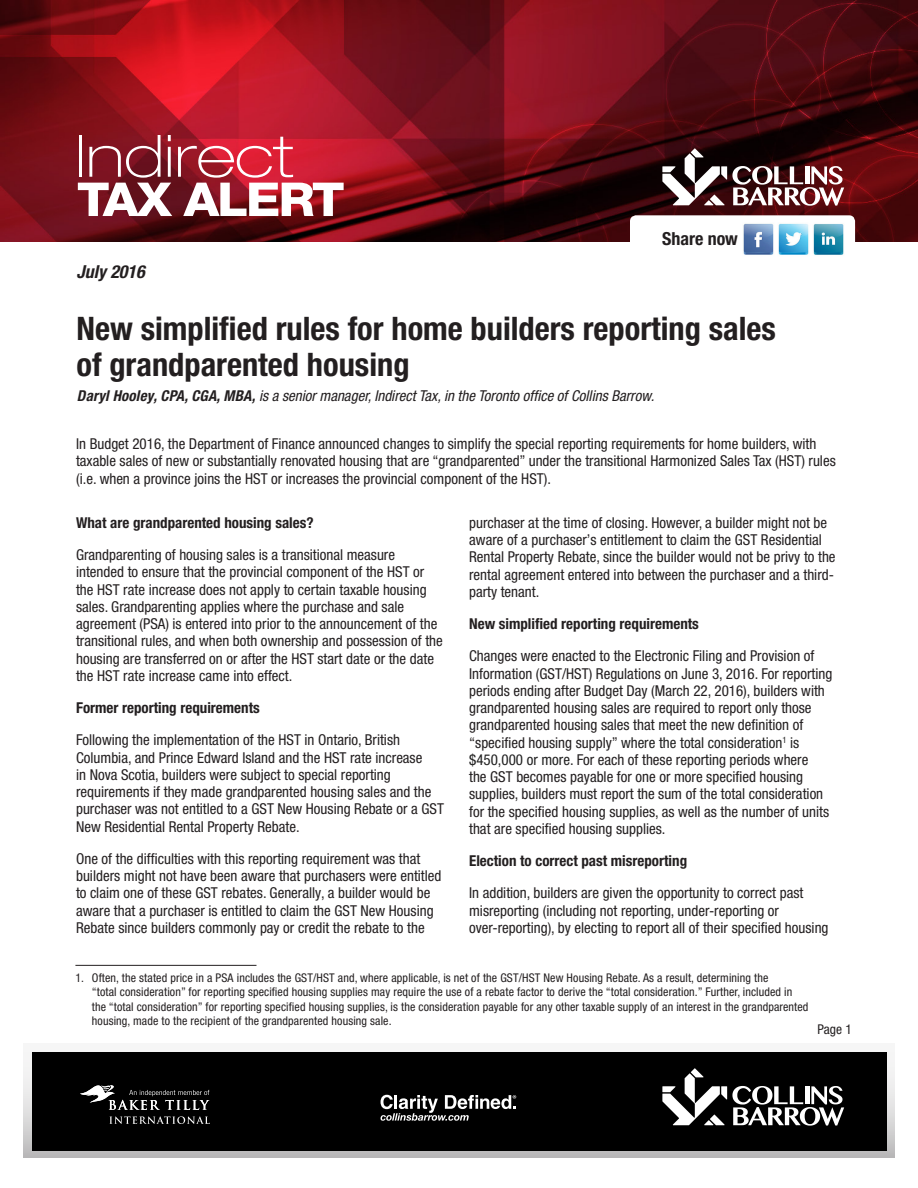
<style>
.page{position:relative;width:918px;height:1188px;background:#fff}
.page>*{position:absolute;margin:0;border:0;box-sizing:border-box;transform-origin:0 0}
.t1{font:100 expanded 58.5px "Helvetica Neue LT Pro";color:#fff;scale:1.08 1}
.t2{font:800 46.8px "Helvetica Neue LT Pro";letter-spacing:-.04em;color:#fff;scale:1.08 1}
.t3{font:700 condensed 32.4px/36px "Helvetica Neue LT Pro";color:#231f20}
.t4{font:italic 700 condensed 18px "Helvetica Neue LT Pro";color:#231f20}
.t5{font:700 condensed 18px "Helvetica Neue LT Std";color:#231f20}
.List_Paragraph{font:condensed 15px/17.2px "Helvetica Neue LT Pro";color:#231f20}
.List_Paragraph-2{font:700 condensed 15px "Helvetica Neue LT Pro";color:#231f20}
.List_Paragraph-3{font:italic condensed 15px "Helvetica Neue LT Pro";color:#231f20}
.t6{font:condensed 13.5px "Helvetica Neue LT Pro";color:#231f20}
.t7{font:condensed 12px/14.4px "Helvetica Neue LT Pro";letter-spacing:.01em;color:#231f20}
.s1{font-weight:700}
.s2{color:#212121}
</style>
<div class="page">
<img style="left:0;top:0;width:918px;height:241px">
<div style="left:630px;top:215px;width:225px;height:43px;background:#fff;border-radius:6px"></div>
<img style="left:743px;top:223px;width:31px;height:32px">
<img style="left:778px;top:223px;width:31px;height:32px">
<svg style="left:662px;top:148px;width:182px;height:58px"></svg>
<img style="left:813px;top:223px;width:31px;height:32px">
<div style="left:23px;top:1043px;width:872px;height:114px;background:linear-gradient(to bottom,#fff,#c3c2c3)"></div>
<div style="left:32px;top:1052px;width:854px;height:99px;background:#000"></div>
<hr style="left:75px;top:965px;width:181px;height:1px;background:#231f20">
<svg style="left:662px;top:1068px;width:182px;height:58px"></svg>
<svg style="left:109px;top:1116px;width:101px;height:8px"></svg>
<svg style="left:80px;top:1085px;width:129px;height:25px"></svg>
<svg style="left:381px;top:1095px;width:135px;height:26px"></svg>
<h1 class="t1" style="left:75px;top:120px;width:203px">Indirect</h1>
<h2 class="t2" style="left:77px;top:172px;width:249px">TAX ALERT</h2>
<p class="t4" style="left:76px;top:261px;width:70px">July 2016</p>
<p class="t5" style="left:662px;top:227px;width:77px">Share now</p>
<h3 class="t3" style="left:76px;top:311px;width:701px">New simplified rules for home builders reporting sales of grandparented housing</h3>
<p class="List_Paragraph-3" style="left:77px;top:387px;width:579px"><span class="s1">Daryl Hooley, CPA, CGA, MBA,</span> is a senior manager, Indirect Tax, in the Toronto office of Collins Barrow.</p>
<p class="List_Paragraph" style="left:76px;top:435px;width:761px">In Budget 2016, the Department of Finance announced changes to simplify the special reporting requirements for home builders, with taxable sales of new or substantially renovated housing that are “grandparented” under the transitional Harmonized Sales Tax (HST) rules (i.e. when a province joins the HST or increases the provincial component of the HST).</p>
<p class="List_Paragraph-2" style="left:76px;top:514px;width:239px">What are grandparented housing sales?</p>
<p class="List_Paragraph" style="left:76px;top:546px;width:368px">Grandparenting of housing sales is a transitional measure intended to ensure that the provincial component of the HST or the HST rate increase does not apply to certain taxable housing sales. Grandparenting applies where the purchase and sale agreement (PSA) is entered into prior to the announcement of the transitional rules, and when both ownership and possession of the housing are transferred on or after the HST start date or the date the HST rate increase came into effect.</p>
<p class="List_Paragraph-2" style="left:76px;top:699px;width:185px">Former reporting requirements</p>
<p class="List_Paragraph" style="left:76px;top:731px;width:369px">Following the implementation of the HST in Ontario, British Columbia, and Prince Edward Island and the HST rate increase<br>in Nova Scotia, builders were subject to special reporting requirements if they made grandparented housing sales and the purchaser was not entitled to a GST New Housing Rebate or a GST New Residential Rental Property Rebate.</p>
<p class="List_Paragraph" style="left:76px;top:850px;width:367px">One of the difficulties with this reporting requirement was that builders might not have been aware that purchasers were entitled to claim one of these GST rebates. Generally, a builder would be aware that a purchaser is entitled to claim the GST New Housing Rebate since builders commonly pay or credit the rebate to the</p>
<p class="List_Paragraph" style="left:469px;top:514px;width:368px">purchaser at the time of closing. However, a builder might not be aware of a purchaser’s entitlement to claim the GST Residential Rental Property Rebate, since the builder would not be privy to the rental agreement entered into between the purchaser and a third&shy;party tenant.</p>
<p class="List_Paragraph-2" style="left:469px;top:615px;width:231px">New simplified reporting requirements</p>
<p class="List_Paragraph" style="left:469px;top:647px;width:365px">Changes were enacted to the Electronic Filing and Provision of Information (GST/HST) Regulations on June 3, 2016. For reporting periods ending after Budget Day (March 22, 2016), builders with grandparented housing sales are required to report only those grandparented housing sales that meet the new definition of “specified housing supply” <span class="s2">where the total consideration</span><sup>1</sup> <span class="s2">is $450,000 or more.</span> For each of these reporting periods where<br>the GST becomes payable for one or more specified housing supplies, builders must report the sum of the total consideration for the specified housing supplies, as well as the number of units that are specified housing supplies.</p>
<p class="List_Paragraph-2" style="left:469px;top:852px;width:220px">Election to correct past misreporting</p>
<p class="List_Paragraph" style="left:469px;top:884px;width:361px">In addition, builders are given the opportunity to correct past misreporting (including not reporting, under-reporting or over-reporting), by electing to report all of their specified housing</p>
<p class="t7" style="left:92px;top:970px;width:718px;text-indent:-16px">1. Often, the stated price in a PSA includes the GST/HST and, where applicable, is net of the GST/HST New Housing Rebate. As a result, determining the<br>“total consideration” for reporting specified housing supplies may require the use of a rebate factor to derive the “total consideration.” Further, included in the “total consideration” for reporting specified housing supplies, is the consideration payable for any other taxable supply of an interest in the grandparented housing, made to the recipient of the grandparented housing sale.</p>
<p class="t6" style="left:818px;top:1021px;width:36px">Page 1</p>
</div>
